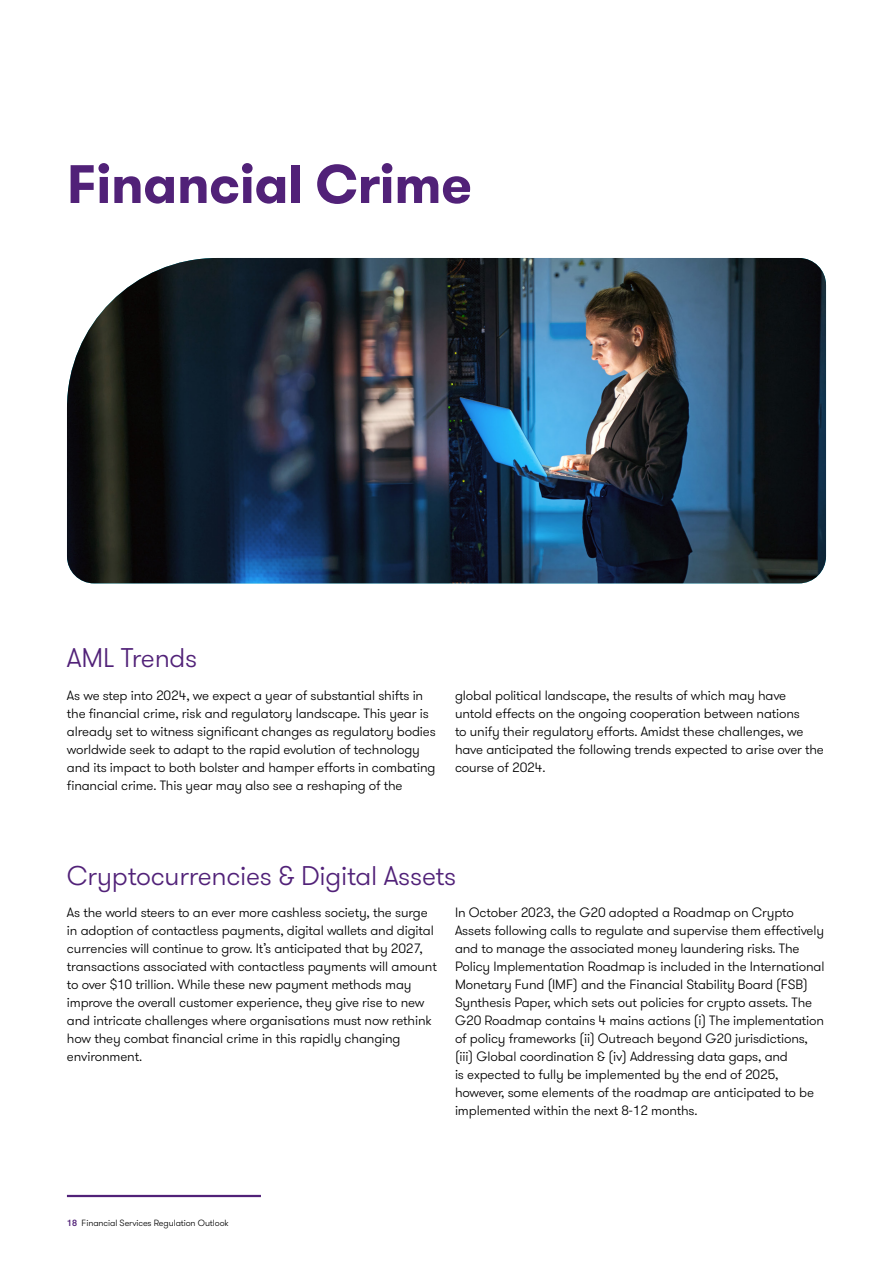
<style>
.page{position:relative;width:893px;height:1263px;background:#fff}
.page>*{position:absolute;margin:0;border:0;box-sizing:border-box;transform-origin:0 0}
._02_Headline_two_Bold_36pt{font:700 54px "GT Walsheim Pro";letter-spacing:-.01em;color:#512178}
._03_Headline_three_Light_18pt{font:300 27px "GT Walsheim Pro";letter-spacing:-.01em;color:#512178}
._11_Body_text{font:300 13.5px/18px "GT Walsheim Pro";letter-spacing:-.01em;color:#000}
._11_Body_text-2{font:300 9px "GT Walsheim Pro";letter-spacing:-.01em;color:#000}
.s1{font-weight:500;color:#512178}
</style>
<div class="page">
<hr style="left:67px;top:1195px;width:194px;height:2px;background:#512178">
<img style="left:67px;top:258px;width:759px;height:325px">
<p class="_02_Headline_two_Bold_36pt" style="left:67px;top:149px;width:407px">Financial Crime</p>
<p class="_03_Headline_three_Light_18pt" style="left:67px;top:641px;width:132px">AML Trends</p>
<p class="_11_Body_text" style="left:67px;top:686px;width:370px">As we step into 2024, we expect a year of substantial shifts in the financial crime, risk and regulatory landscape. This year is already set to witness significant changes as regulatory bodies worldwide seek to adapt to the rapid evolution of technology and its impact to both bolster and hamper efforts in combating financial crime. This year may also see a reshaping of the</p>
<p class="_11_Body_text" style="left:455px;top:686px;width:370px">global political landscape, the results of which may have untold effects on the ongoing cooperation between nations<br>to unify their regulatory efforts. Amidst these challenges, we have anticipated the following trends expected to arise over the course of 2024.</p>
<p class="_03_Headline_three_Light_18pt" style="left:67px;top:858px;width:391px">Cryptocurrencies &amp; Digital Assets</p>
<p class="_11_Body_text" style="left:67px;top:903px;width:371px">As the world steers to an ever more cashless society, the surge in adoption of contactless payments, digital wallets and digital currencies will continue to grow. It’s anticipated that by 2027, transactions associated with contactless payments will amount to over $10 trillion. While these new payment methods may improve the overall customer experience, they give rise to new and intricate challenges where organisations must now rethink how they combat financial crime in this rapidly changing environment.</p>
<p class="_11_Body_text" style="left:455px;top:903px;width:371px">In October 2023, the G20 adopted a Roadmap on Crypto Assets following calls to regulate and supervise them effectively and to manage the associated money laundering risks. The Policy Implementation Roadmap is included in the International Monetary Fund (IMF) and the Financial Stability Board (FSB)<br>Synthesis Paper, which sets out policies for crypto assets. The G20 Roadmap contains 4 mains actions (i) The implementation of policy frameworks (ii) Outreach beyond G20 jurisdictions, (iii) Global coordination &amp; (iv) Addressing data gaps, and<br>is expected to fully be implemented by the end of 2025, however, some elements of the roadmap are anticipated to be implemented within the next 8-12 months.</p>
<p class="_11_Body_text-2" style="left:67px;top:1217px;width:163px"><span class="s1">18</span> Financial Services Regulation Outlook</p>
</div>
